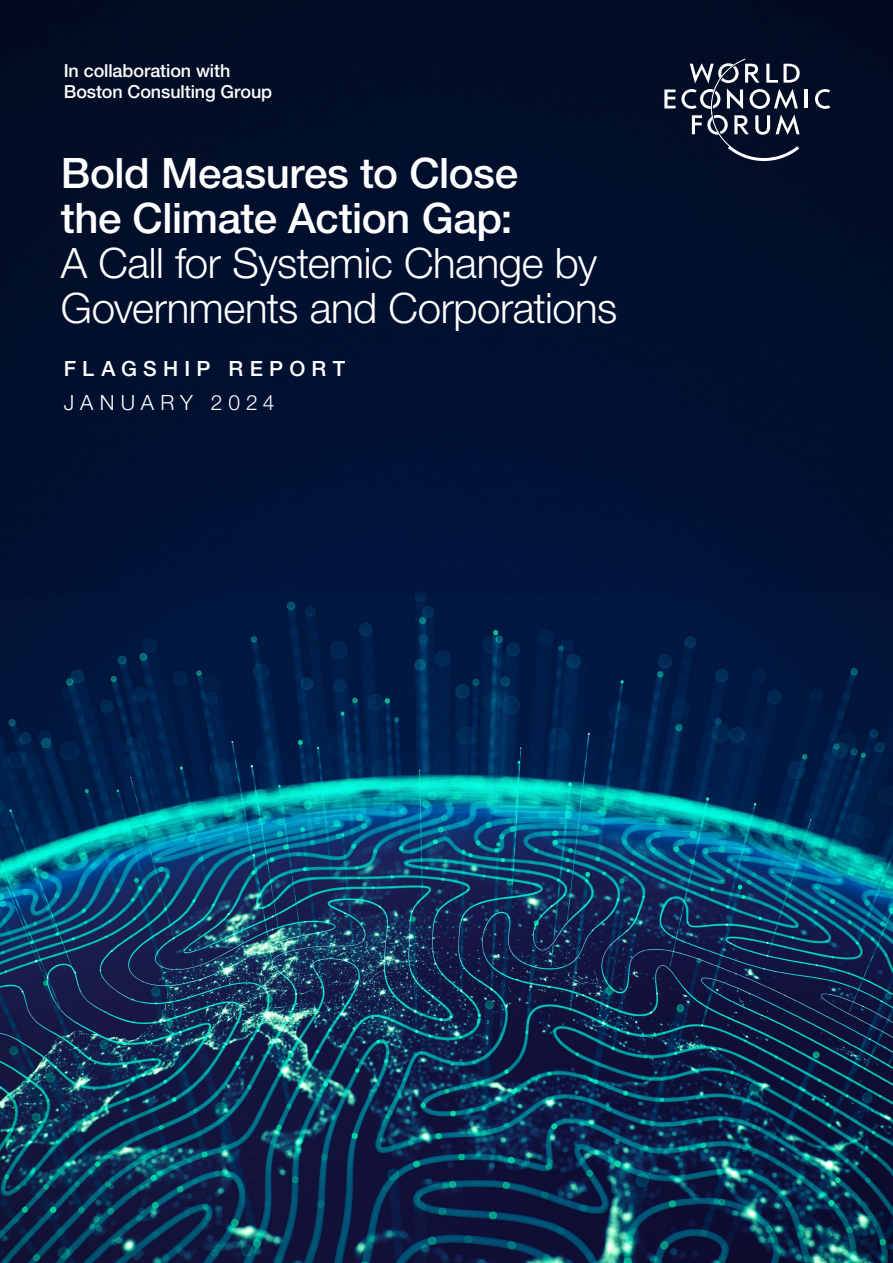
<style>
.page{position:relative;width:893px;height:1263px;background:#fff}
.page>*{position:absolute;margin:0;border:0;box-sizing:border-box;transform-origin:0 0}
.t1{font:300 42px/45px "Helvetica Neue LT Pro";letter-spacing:-.01em;color:#fff}
.t2{font:500 42px/45px "Helvetica Neue LT Pro";letter-spacing:-.01em;color:#fff}
.t3{font:500 21px "Helvetica Neue LT Pro";letter-spacing:.3em;color:#fff}
.t4{font:300 21px "Helvetica Neue LT Pro";letter-spacing:.28em;color:#fff}
.t5{font:500 18px/21.6px "Helvetica Neue LT Pro";letter-spacing:-.005em;color:#fff}
</style>
<div class="page">
<img style="left:0;top:0;width:893px;height:1263px">
<svg style="left:664px;top:89px;width:11px;height:19px"></svg>
<hr style="left:805px;top:89px;width:3px;height:19px;background:#fff">
<svg style="left:815px;top:89px;width:15px;height:20px"></svg>
<svg style="left:681px;top:59px;width:119px;height:102px;background:#343e52"></svg>
<p class="t5" style="left:64px;top:59px;width:210px">In collaboration with<br>Boston Consulting Group</p>
<p class="t2" style="left:61px;top:150px;width:459px">Bold Measures to Close the Climate Action Gap:</p>
<p class="t1" style="left:61px;top:240px;width:558px">A Call for Systemic Change by<br>Governments and Corporations</p>
<p class="t3" style="left:64px;top:356px;width:283px">FLAGSHIP REPORT</p>
<p class="t4" style="left:64px;top:390px;width:212px">JANUARY 2024</p>
</div>
